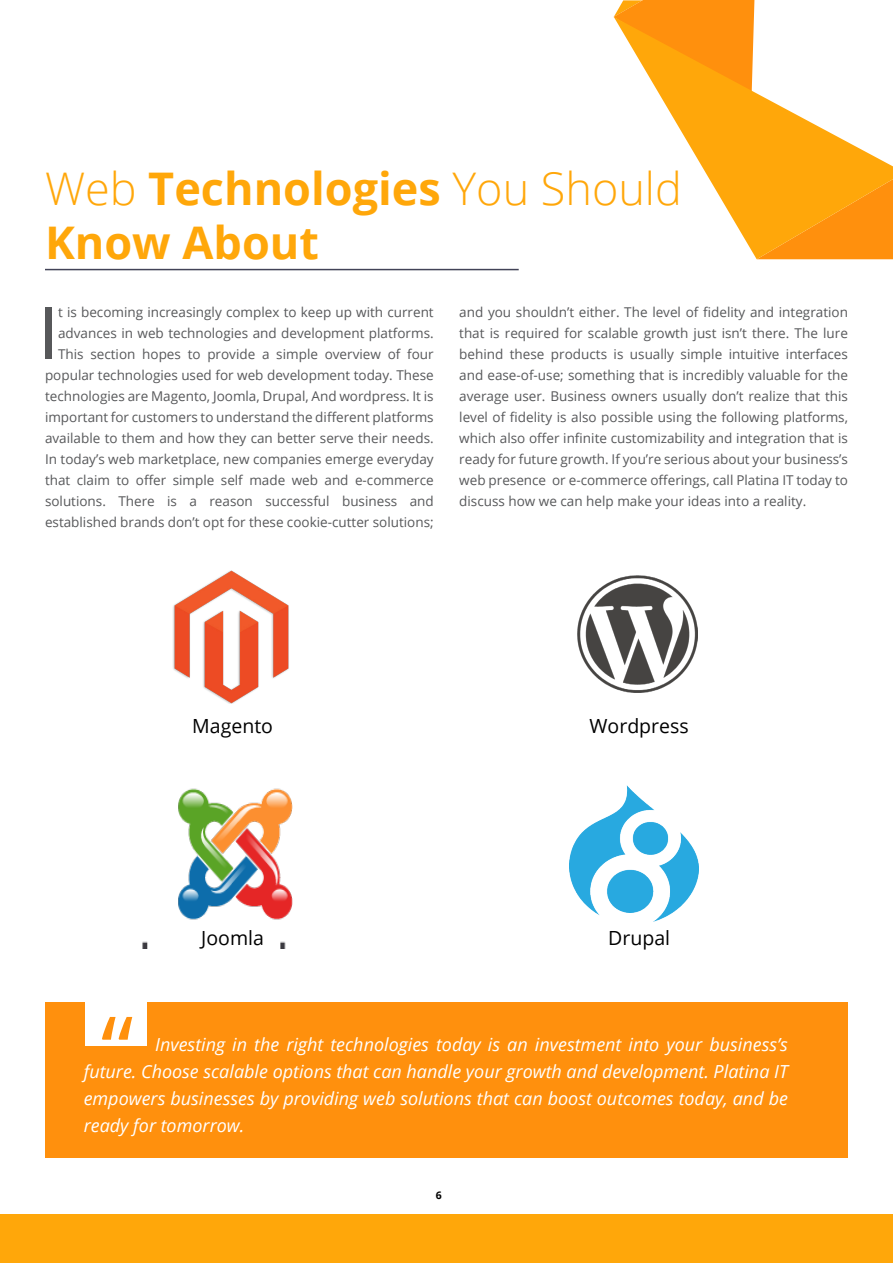
<style>
.page{position:relative;width:893px;height:1263px;background:#fff}
.page>*{position:absolute;margin:0;border:0;box-sizing:border-box;transform-origin:0 0}
.Body_Text{font:72.3px "Open Sans";color:#57585a}
.Level_1_Heading{font:300 45px "Open Sans";color:#ffa70a}
.Level_1_Heading-2{font:700 45px "Open Sans";color:#ffa70a}
.t1{font:19.5px "Open Sans";color:#000}
.Introduction{font:italic 18px/27px "Open Sans";color:#fff;text-align:justify}
.Body_Text-2{font:13.5px/21px "Open Sans";color:#57585a;text-align:right}
.t2{font:700 10.5px "Open Sans";color:#000}
.s1{font-weight:700}
</style>
<div class="page">
<svg style="left:613px;top:0;width:141px;height:18px;background:#ff9617"></svg>
<svg style="left:614px;top:17px;width:279px;height:242px"></svg>
<div style="left:0;top:1214px;width:893px;height:49px;background:#ffa70a"></div>
<div style="left:45px;top:1003px;width:803px;height:155px;background:#ff900d"></div>
<div style="left:85px;top:1001px;width:62px;height:45px;background:#fff"></div>
<svg style="left:102px;top:1017px;width:30px;height:23px"></svg>
<hr style="left:45px;top:269px;width:474px;height:1px;background:#424357">
<img style="left:173px;top:570px;width:116px;height:133px">
<img style="left:578px;top:575px;width:120px;height:117px">
<img style="left:570px;top:785px;width:128px;height:136px">
<img style="left:142px;top:788px;width:151px;height:160px">
<p class="Level_1_Heading" style="left:45px;top:157px;width:638px">Web <span class="s1">Technologies</span> You Should</p>
<p class="Level_1_Heading-2" style="left:45px;top:210px;width:276px">Know About</p>
<p class="Body_Text-2" style="left:45px;top:301px;width:390px">t is becoming increasingly complex to keep up with current advances in web technologies and development platforms.<br>This section hopes to provide a simple overview of four popular technologies used for web development today. These technologies are Magento, Joomla, Drupal, And wordpress. It is important for customers to understand the different platforms available to them and how they can better serve their needs.<br>In today’s web marketplace, new companies emerge everyday that claim to offer simple self made web and e-commerce solutions. There is a reason successful business and established brands don’t opt for these cookie-cutter solutions;</p>
<p class="Body_Text-2" style="left:459px;top:301px;width:390px;text-align:justify">and you shouldn’t either. The level of fidelity and integration that is required for scalable growth just isn’t there. The lure behind these products is usually simple intuitive interfaces and ease-of-use; something that is incredibly valuable for the average user. Business owners usually don’t realize that this level of fidelity is also possible using the following platforms, which also offer infinite customizability and integration that is ready for future growth. If you’re serious about your business’s web presence or e-commerce offerings, call Platina IT today to discuss how we can help make your ideas into a reality.</p>
<p class="Body_Text" style="left:38px;top:283px;width:22px">I</p>
<p class="t1" style="left:192px;top:713px;width:82px">Magento</p>
<p class="t1" style="left:201px;top:925px;width:64px">Joomla</p>
<p class="t1" style="left:590px;top:713px;width:101px">Wordpress</p>
<p class="t1" style="left:608px;top:925px;width:63px">Drupal</p>
<p class="Introduction" style="left:84px;top:1031px;width:706px;text-indent:71px">Investing in the right technologies today is an investment into your business’s future. Choose scalable options that can handle your growth and development. Platina IT empowers businesses by providing web solutions that can boost outcomes today, and be ready for tomorrow.</p>
<p class="t2" style="left:436px;top:1188px;width:7px">6</p>
</div>
